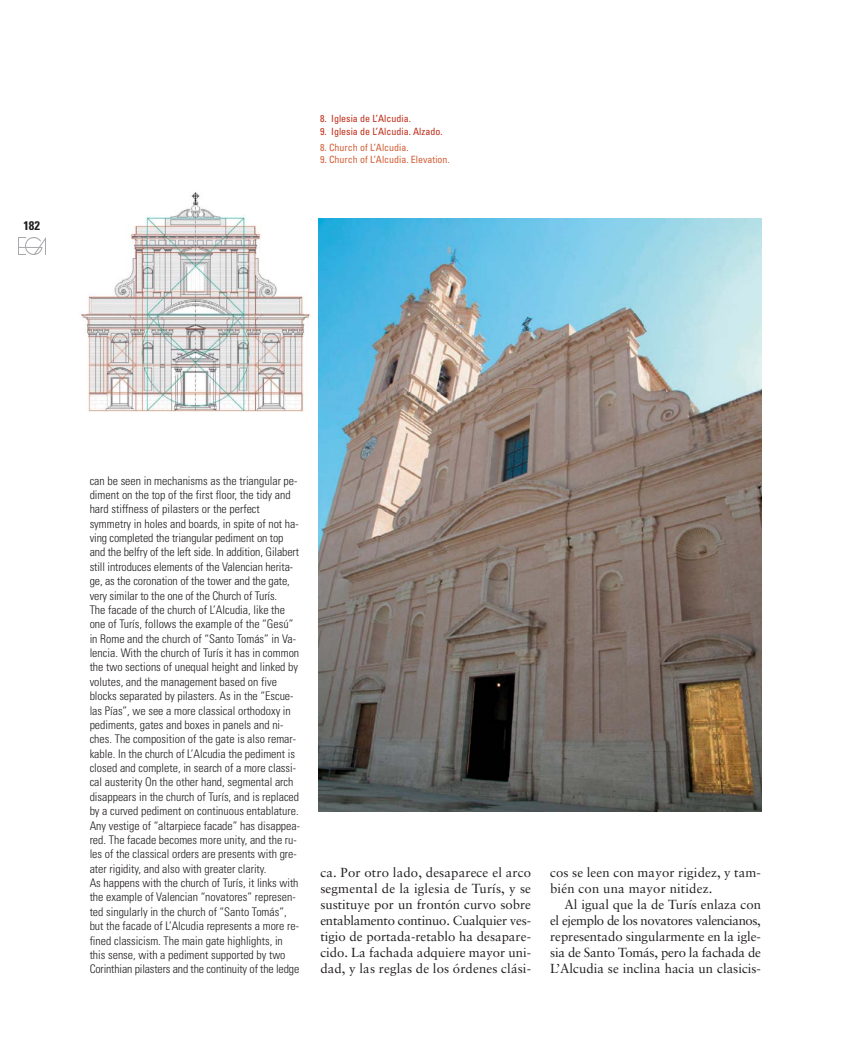
<style>
.page{position:relative;width:851px;height:1063px;background:#fff}
.page>*{position:absolute;margin:0;border:0;box-sizing:border-box;transform-origin:0 0}
.t1{font:13.12px/16px "Sabon";letter-spacing:.01em;color:#231f20;text-align:justify}
.t2{font:700 condensed 12.5px "Univers";color:#231f20}
.t3{font:300 condensed 11.88px/14.4px "Univers";color:#231f20}
.t4{font:condensed 10px "Univers";color:#d26038}
.t5{font:condensed 10px "Univers";color:#be2f1a}
</style>
<div class="page">
<img style="left:18px;top:237px;width:28px;height:18px">
<img style="left:319px;top:219px;width:442px;height:593px">
<img style="left:81px;top:192px;width:229px;height:219px">
<p class="t2" style="left:23px;top:221px;width:18px">182</p>
<p class="t5" style="left:320px;top:115px;width:92px">8. Iglesia de L’Alcudia.</p>
<p class="t5" style="left:320px;top:127px;width:124px">9. Iglesia de L’Alcudia. Alzado.</p>
<p class="t4" style="left:320px;top:143px;width:90px">8. Church of L’Alcudia.</p>
<p class="t4" style="left:320px;top:156px;width:131px">9. Church of L’Alcudia. Elevation.</p>
<p class="t3" style="left:90px;top:474px;width:212px">can be seen in mechanisms as the triangular pe&shy;diment on the top of the first floor, the tidy and hard stiffness of pilasters or the perfect symmetry in holes and boards, in spite of not ha&shy;ving completed the triangular pediment on top and the belfry of the left side. In addition, Gilabert still introduces elements of the Valencian herita&shy;ge, as the coronation of the tower and the gate, very similar to the one of the Church of Turís.<br>The facade of the church of L’Alcudia, like the one of Turís, follows the example of the “Gesú” in Rome and the church of “Santo Tomás” in Va&shy;lencia. With the church of Turís it has in common the two sections of unequal height and linked by volutes, and the management based on five blocks separated by pilasters. As in the “Escue&shy;las Pías”, we see a more classical orthodoxy in pediments, gates and boxes in panels and ni&shy;ches. The composition of the gate is also remar&shy;kable. In the church of L’Alcudia the pediment is closed and complete, in search of a more classi&shy;cal austerity On the other hand, segmental arch disappears in the church of Turís, and is replaced by a curved pediment on continuous entablature.<br>Any vestige of “altarpiece facade” has disappea&shy;red. The facade becomes more unity, and the ru&shy;les of the classical orders are presents with gre&shy;ater rigidity, and also with greater clarity.<br>As happens with the church of Turís, it links with the example of Valencian “novatores” represen&shy;ted singularly in the church of “Santo Tomás”, but the facade of L’Alcudia represents a more re&shy;fined classicism. The main gate highlights, in this sense, with a pediment supported by two Corinthian pilasters and the continuity of the ledge</p>
<p class="t1" style="left:320px;top:866px;width:212px">ca. Por otro lado, desaparece el arco segmental de la iglesia de Turís, y se sustituye por un frontón curvo sobre entablamento continuo. Cualquier ves&shy;tigio de portada-retablo ha desapare&shy;cido. La fachada adquiere mayor uni&shy;dad, y las reglas de los órdenes clási-</p>
<p class="t1" style="left:550px;top:866px;width:212px">cos se leen con mayor rigidez, y tam&shy;bién con una mayor nitidez.</p>
<p class="t1" style="left:550px;top:898px;width:212px;text-indent:14px">Al igual que la de Turís enlaza con el ejemplo de los novatores valencianos, representado singularmente en la igle&shy;sia de Santo Tomás, pero la fachada de L’Alcudia se inclina hacia un clasicis-</p>
</div>
